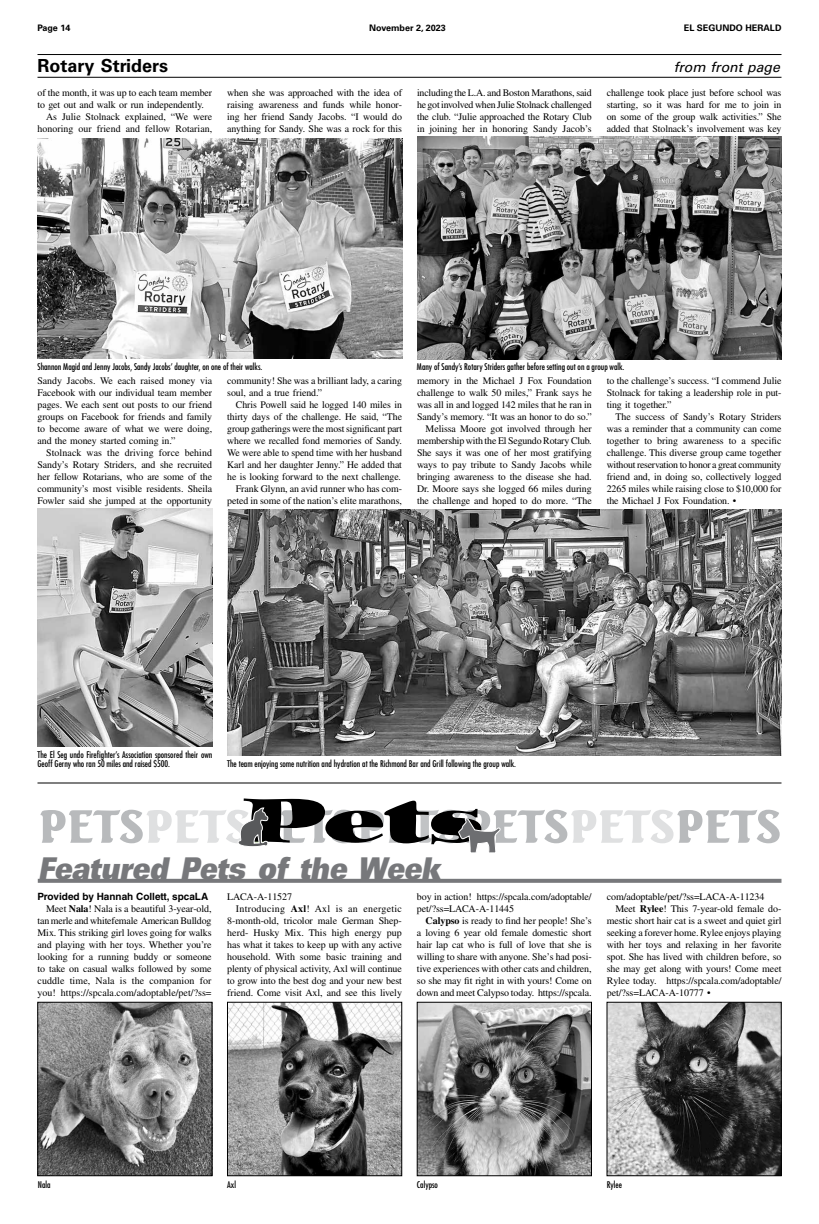
<style>
.page{position:relative;width:819px;height:1224px;background:#fff}
.page>*{position:absolute;margin:0;border:0;box-sizing:border-box;transform-origin:0 0}
.t1{font:italic 30px "Univers LT Std X Black Ex";color:#77787b;scale:.7 1}
.t2{font:700 18px "Univers LT Std";color:#000}
.t3{font:italic 14px "Univers LT Std";color:#000}
.t4{font:10px/12px "Times LT Std";letter-spacing:-.005em;color:#000;text-align:justify}
.t5{font:10px "Times LT Std";letter-spacing:.025em;color:#000}
.t6{font:700 10px "Helvetica LT Std";color:#000}
.t7{font:condensed 9px/9.5px "Futura Std";color:#000}
.t8{font:700 9px "Univers LT Std";color:#000}
.s1{font-weight:700}
</style>
<div class="page">
<img style="left:229px;top:1004px;width:171px;height:170px">
<div style="left:227px;top:1002px;width:175px;height:174px;border:1px solid #000"></div>
<img style="left:609px;top:1004px;width:171px;height:170px">
<div style="left:607px;top:1002px;width:175px;height:174px;border:1px solid #000"></div>
<img style="left:419px;top:1004px;width:171px;height:170px">
<div style="left:417px;top:1002px;width:175px;height:174px;border:1px solid #000"></div>
<img style="left:39px;top:1004px;width:171px;height:170px">
<div style="left:37px;top:1002px;width:175px;height:174px;border:1px solid #000"></div>
<svg style="left:40px;top:798px;width:740px;height:55px"></svg>
<svg style="left:38px;top:879px;width:744px;height:4px;background:#7d7e80"></svg>
<hr style="left:38px;top:54px;width:744px;height:1px;background:#000">
<hr style="left:38px;top:77px;width:744px;height:1px;background:#000">
<img style="left:38px;top:138px;width:364px;height:221px">
<img style="left:417px;top:137px;width:365px;height:222px">
<img style="left:227px;top:510px;width:555px;height:245px">
<img style="left:38px;top:509px;width:174px;height:237px">
<hr style="left:37px;top:782px;width:745px;height:2px;background:#000">
<p class="t8" style="left:37px;top:23px;width:34px">Page 14</p>
<p class="t8" style="left:369px;top:23px;width:78px">November 2, 2023</p>
<p class="t8" style="left:684px;top:23px;width:99px">EL SEGUNDO HERALD</p>
<h2 class="t2" style="left:38px;top:55px;width:132px">Rotary Striders</h2>
<h3 class="t3" style="left:674px;top:59px;width:108px">from front page</h3>
<p class="t4" style="left:38px;top:86px;width:176px">of the month, it was up to each team member</p>
<p class="t4" style="left:38px;top:98px;width:168px">to get out and walk or run independently.</p>
<p class="t4" style="left:46px;top:110px;width:168px">As Julie Stolnack explained, “We were</p>
<p class="t4" style="left:38px;top:122px;width:176px">honoring our friend and fellow Rotarian,</p>
<p class="t4" style="left:227px;top:86px;width:176px">when she was approached with the idea of raising awareness and funds while honor&shy;ing her friend Sandy Jacobs. “I would do anything for Sandy. She was a rock for this</p>
<p class="t4" style="left:417px;top:86px;width:176px">including the L.A. and Boston Marathons, said he got involved when Julie Stolnack challenged the club. “Julie approached the Rotary Club in joining her in honoring Sandy Jacob’s</p>
<p class="t4" style="left:607px;top:86px;width:176px">challenge took place just before school was starting, so it was hard for me to join in on some of the group walk activities.” She added that Stolnack’s involvement was key</p>
<p class="t7" style="left:37px;top:362px;width:226px">Shannon Magid and Jenny Jacobs, Sandy Jacobs’ daughter, on one of their walks.</p>
<p class="t7" style="left:417px;top:362px;width:209px">Many of Sandy’s Rotary Striders gather before setting out on a group walk.</p>
<p class="t4" style="left:38px;top:374px;width:176px">Sandy Jacobs. We each raised money via Facebook with our individual team member pages. We each sent out posts to our friend groups on Facebook for friends and family to become aware of what we were doing, and the money started coming in.”</p>
<p class="t4" style="left:38px;top:446px;width:176px;text-indent:9px">Stolnack was the driving force behind Sandy’s Rotary Striders, and she recruited her fellow Rotarians, who are some of the community’s most visible residents. Sheila Fowler said she jumped at the opportunity</p>
<p class="t4" style="left:227px;top:374px;width:176px">community! She was a brilliant lady, a caring soul, and a true friend.”</p>
<p class="t4" style="left:227px;top:398px;width:176px;text-align:right">Chris Powell said he logged 140 miles in thirty days of the challenge. He said, “The group gatherings were the most significant part where we recalled fond memories of Sandy.<br>We were able to spend time with her husband Karl and her daughter Jenny.” He added that he is looking forward to the next challenge.<br>Frank Glynn, an avid runner who has com&shy;peted in some of the nation’s elite marathons,</p>
<p class="t4" style="left:417px;top:374px;width:176px;text-align:right">memory in the Michael J Fox Foundation challenge to walk 50 miles,” Frank says he was all in and logged 142 miles that he ran in Sandy’s memory. “It was an honor to do so.” Melissa Moore got involved through her membership with the El Segundo Rotary Club.<br>She says it was one of her most gratifying ways to pay tribute to Sandy Jacobs while bringing awareness to the disease she had.<br>Dr. Moore says she logged 66 miles during the challenge and hoped to do more. “The</p>
<p class="t4" style="left:607px;top:374px;width:176px">to the challenge’s success. “I commend Julie Stolnack for taking a leadership role in put&shy;ting it together.”</p>
<p class="t4" style="left:607px;top:410px;width:176px;text-indent:9px">The success of Sandy’s Rotary Striders was a reminder that a community can come together to bring awareness to a specific challenge. This diverse group came together without reservation to honor a great community friend and, in doing so, collectively logged 2265 miles while raising close to $10,000 for the Michael J Fox Foundation. •</p>
<p class="t7" style="left:37px;top:750px;width:176px">The El Seg undo Firefighter’s Association sponsored their own<br>Geoff Gerny who ran 50 miles and raised $500.</p>
<p class="t7" style="left:227px;top:759px;width:290px">The team enjoying some nutrition and hydration at the Richmond Bar and Grill following the group walk.</p>
<h1 class="t1" style="left:38px;top:850px;width:585px">Featured Pets of the Week</h1>
<p class="t6" style="left:37px;top:890px;width:172px">Provided by Hannah Collett, spcaLA</p>
<p class="t4" style="left:37px;top:902px;width:176px;text-indent:9px">Meet <span class="s1">Nala</span>! Nala is a beautiful 3-year-old, tan merle and whitefemale American Bulldog Mix. This striking girl loves going for walks and playing with her toys. Whether you’re looking for a running buddy or someone to take on casual walks followed by some cuddle time, Nala is the companion for you! https://spcala.com/adoptable/pet/?ss=</p>
<p class="t4" style="left:227px;top:890px;width:66px">LACA-A-11527</p>
<p class="t5" style="left:236px;top:903px;width:168px">Introducing <span class="s1">Axl</span>! Axl is an energetic</p>
<p class="t4" style="left:227px;top:914px;width:176px">8-month-old, tricolor male German Shep-</p>
<p class="t4" style="left:227px;top:926px;width:176px">herd- Husky Mix. This high energy pup</p>
<p class="t4" style="left:227px;top:938px;width:176px">has what it takes to keep up with any active</p>
<p class="t4" style="left:227px;top:950px;width:176px">household. With some basic training and</p>
<p class="t4" style="left:227px;top:962px;width:176px">plenty of physical activity, Axl will continue</p>
<p class="t4" style="left:227px;top:974px;width:176px">to grow into the best dog and your new best</p>
<p class="t4" style="left:227px;top:986px;width:176px">friend. Come visit Axl, and see this lively</p>
<p class="t4" style="left:417px;top:890px;width:176px">boy in action! https://spcala.com/adoptable/ pet/?ss=LACA-A-11445</p>
<p class="t4" style="left:417px;top:914px;width:176px;text-indent:9px"><span class="s1">Calypso</span> is ready to find her people! She’s a loving 6 year old female domestic short hair lap cat who is full of love that she is willing to share with anyone. She’s had posi&shy;tive experiences with other cats and children, so she may fit right in with yours! Come on down and meet Calypso today. https://spcala.</p>
<p class="t4" style="left:607px;top:890px;width:159px">com/adoptable/pet/?ss=LACA-A-11234</p>
<p class="t4" style="left:615px;top:902px;width:168px">Meet <span class="s1">Rylee</span>! This 7-year-old female do-</p>
<p class="t4" style="left:607px;top:914px;width:176px">mestic short hair cat is a sweet and quiet girl</p>
<p class="t4" style="left:607px;top:926px;width:176px">seeking a forever home. Rylee enjoys playing</p>
<p class="t4" style="left:607px;top:938px;width:176px">with her toys and relaxing in her favorite</p>
<p class="t4" style="left:607px;top:950px;width:176px">spot. She has lived with children before, so</p>
<p class="t4" style="left:607px;top:962px;width:176px">she may get along with yours! Come meet</p>
<p class="t4" style="left:607px;top:974px;width:176px">Rylee today. https://spcala.com/adoptable/</p>
<p class="t4" style="left:607px;top:986px;width:105px">pet/?ss=LACA-A-10777 •</p>
<p class="t7" style="left:38px;top:1180px;width:14px">Nala</p>
<p class="t7" style="left:227px;top:1180px;width:10px">Axl</p>
<p class="t7" style="left:417px;top:1180px;width:22px">Calypso</p>
<p class="t7" style="left:607px;top:1180px;width:17px">Rylee</p>
</div>
